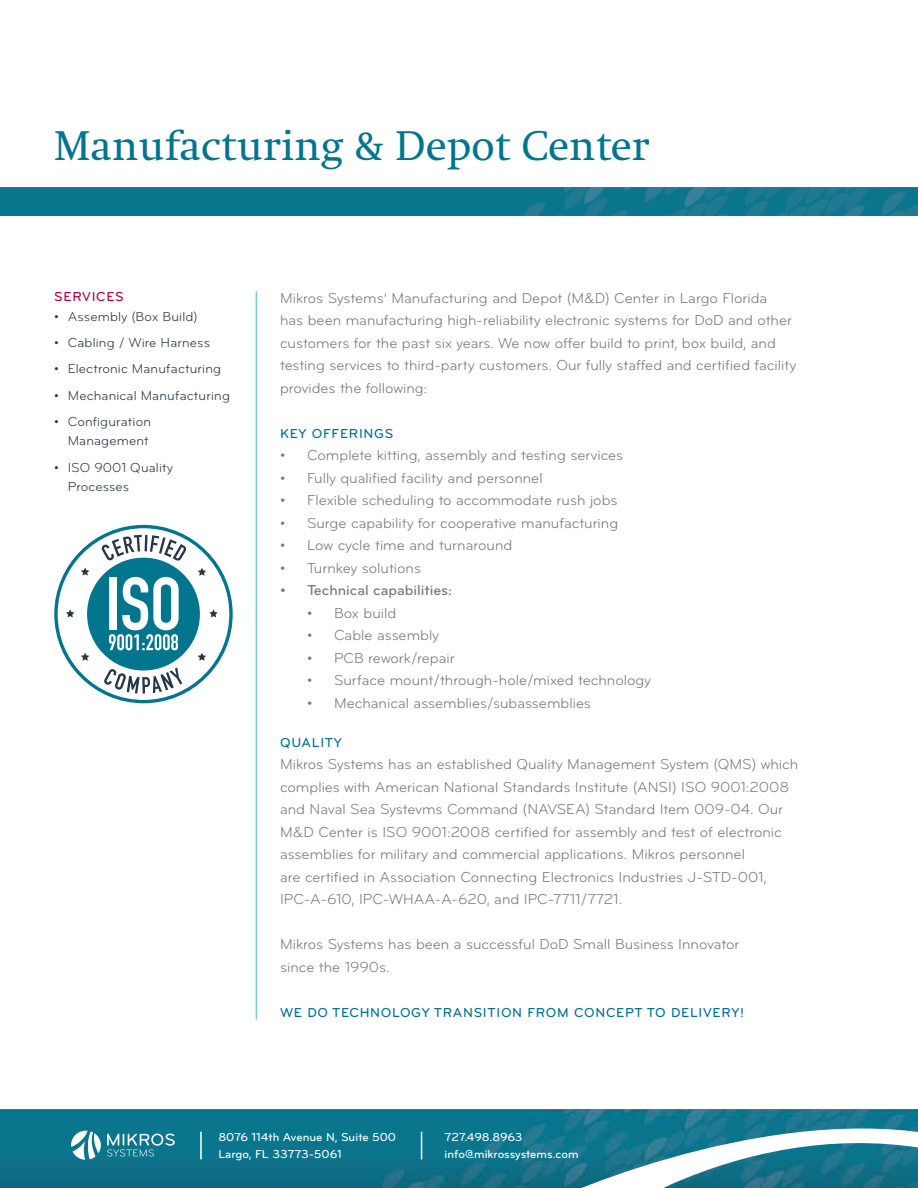
<style>
.page{position:relative;width:918px;height:1188px;background:#fff}
.page>*{position:absolute;margin:0;border:0;box-sizing:border-box;transform-origin:0 0}
.t1{font:43.05px "Swift";color:#00758d}
.t2{font:15px/22.5px "Bryant";color:#78787a}
.t3{font:500 15px "Bryant";color:#78787a}
.t4{font:13.5px/19.5px "Bryant";letter-spacing:.01em;color:#263746;text-align:right}
.t5{font:500 13.5px "Bryant";letter-spacing:.05em;color:#007092}
.t6{font:500 13.5px "Bryant";letter-spacing:.05em;color:#ab004f}
.t7{font:500 12px/17.2px "Bryant";color:#fff}
</style>
<div class="page">
<img style="left:0;top:1109px;width:490px;height:79px">
<img style="left:0;top:188px;width:918px;height:27px">
<svg style="left:71px;top:1131px;width:30px;height:29px"></svg>
<svg style="left:107px;top:1134px;width:68px;height:22px"></svg>
<svg style="left:490px;top:1109px;width:428px;height:79px"></svg>
<hr style="left:200px;top:1132px;width:2px;height:27px;background:#fff">
<svg style="left:421px;top:1132px;width:1px;height:27px"></svg>
<hr style="left:256px;top:291px;width:1px;height:729px;background:#78cdd1">
<svg style="left:54px;top:525px;width:179px;height:178px"></svg>
<h1 class="t1" style="left:54px;top:123px;width:597px">Manufacturing &amp; Depot Center</h1>
<p class="t6" style="left:54px;top:289px;width:71px">SERVICES</p>
<p class="t4" style="left:54px;top:307px;width:145px">• Assembly (Box Build)</p>
<p class="t4" style="left:54px;top:333px;width:157px">• Cabling / Wire Harness</p>
<p class="t4" style="left:54px;top:359px;width:168px">• Electronic Manufacturing</p>
<p class="t4" style="left:54px;top:386px;width:177px">• Mechanical Manufacturing</p>
<p class="t4" style="left:54px;top:412px;width:98px">• Configuration<br>Management</p>
<p class="t4" style="left:68px;top:458px;width:107px;text-align:left;text-indent:-14px">• ISO 9001 Quality<br>Processes</p>
<p class="t2" style="left:280px;top:286px;width:518px">Mikros Systems’ Manufacturing and Depot (M&amp;D) Center in Largo Florida<br>has been manufacturing high-reliability electronic systems for DoD and other customers for the past six years. We now offer build to print, box build, and testing services to third-party customers. Our fully staffed and certified facility provides the following:</p>
<p class="t5" style="left:280px;top:425px;width:115px">KEY OFFERINGS</p>
<p class="t2" style="left:280px;top:444px;width:345px">• Complete kitting, assembly and testing services</p>
<p class="t2" style="left:280px;top:466px;width:264px">• Fully qualified facility and personnel</p>
<p class="t2" style="left:280px;top:489px;width:339px">• Flexible scheduling to accommodate rush jobs</p>
<p class="t2" style="left:280px;top:511px;width:340px">• Surge capability for cooperative manufacturing</p>
<p class="t2" style="left:280px;top:534px;width:234px">• Low cycle time and turnaround</p>
<p class="t2" style="left:280px;top:556px;width:143px">• Turnkey solutions</p>
<p class="t3" style="left:280px;top:581px;width:174px">• Technical capabilities:</p>
<p class="t2" style="left:307px;top:601px;width:91px">• Box build</p>
<p class="t2" style="left:307px;top:624px;width:133px">• Cable assembly</p>
<p class="t2" style="left:307px;top:646px;width:149px">• PCB rework/repair</p>
<p class="t2" style="left:307px;top:669px;width:345px">• Surface mount/through-hole/mixed technology</p>
<p class="t2" style="left:307px;top:691px;width:285px">• Mechanical assemblies/subassemblies</p>
<p class="t5" style="left:280px;top:734px;width:63px">QUALITY</p>
<p class="t2" style="left:280px;top:753px;width:520px">Mikros Systems has an established Quality Management System (QMS) which complies with American National Standards Institute (ANSI) ISO 9001:2008 and Naval Sea Systevms Command (NAVSEA) Standard Item 009-04. Our M&amp;D Center is ISO 9001:2008 certified for assembly and test of electronic assemblies for military and commercial applications. Mikros personnel<br>are certified in Association Connecting Electronics Industries J-STD-001, IPC-A-610, IPC-WHAA-A-620, and IPC-7711/7721.</p>
<p class="t2" style="left:280px;top:933px;width:461px">Mikros Systems has been a successful DoD Small Business Innovator since the 1990s.</p>
<p class="t5" style="left:280px;top:1004px;width:466px">WE DO TECHNOLOGY TRANSITION FROM CONCEPT TO DELIVERY!</p>
<p class="t7" style="left:218px;top:1128px;width:179px">8076 114th Avenue N, Suite 500<br>Largo, FL 33773-5061</p>
<p class="t7" style="left:445px;top:1128px;width:136px">727.498.8963 info@mikrossystems.com</p>
</div>
